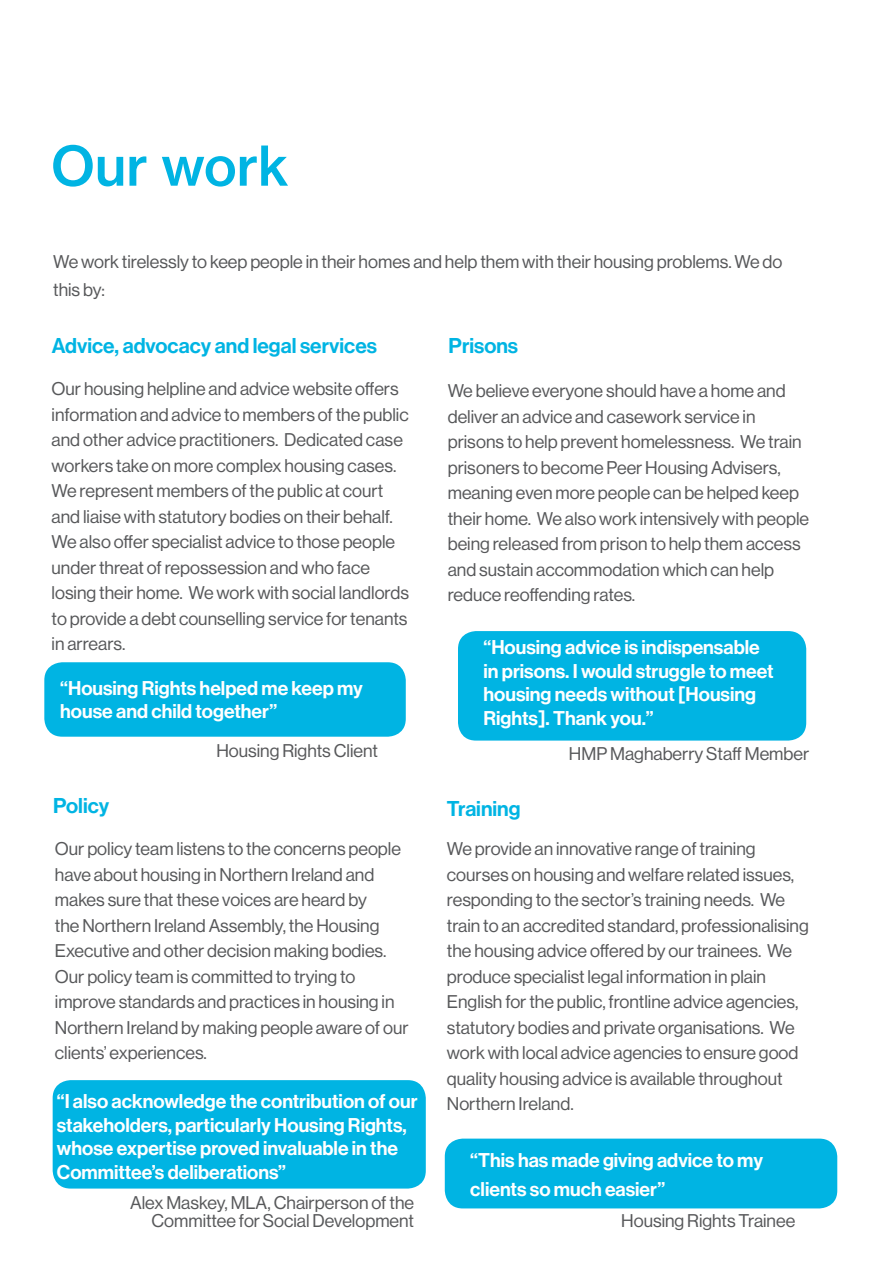
<style>
.page{position:relative;width:893px;height:1263px;background:#fff}
.page>*{position:absolute;margin:0;border:0;box-sizing:border-box;transform-origin:0 0}
.Title_main{font:54px "N Haas Grotesk TX Std 65 Md";color:#00b4e3}
.Sub_title{font:500 21px "Haas Grot Disp 65";color:#00b4e3}
.Sub_title-2{font:500 19.5px/23.4px "Haas Grot Disp 65";color:#fff}
.t1{font:18px/25.5px "Haas Grot Disp 55 Roman";color:#57585a}
</style>
<div class="page">
<div style="left:44px;top:662px;width:362px;height:75px;background:#00b4e3;border-radius:18px"></div>
<div style="left:53px;top:1080px;width:373px;height:108px;background:#00b4e3;border-radius:18px"></div>
<div style="left:445px;top:1138px;width:392px;height:70px;background:#00b4e3;border-radius:18px"></div>
<div style="left:458px;top:631px;width:348px;height:109px;background:#00b4e3;border-radius:18px"></div>
<p class="Title_main" style="left:51px;top:132px;width:239px">Our work</p>
<p class="t1" style="left:53px;top:247px;width:731px;line-height:28.5px">We work tirelessly to keep people in their homes and help them with their housing problems. We do this by:</p>
<p class="Sub_title" style="left:52px;top:333px;width:327px">Advice, advocacy and legal services</p>
<p class="Sub_title" style="left:449px;top:333px;width:71px">Prisons</p>
<p class="t1" style="left:52px;top:376px;width:359px">Our housing helpline and advice website offers information and advice to members of the public and other advice practitioners. Dedicated case workers take on more complex housing cases.<br>We represent members of the public at court and liaise with statutory bodies on their behalf.<br>We also offer specialist advice to those people under threat of repossession and who face losing their home. We work with social landlords to provide a debt counselling service for tenants in arrears.</p>
<p class="t1" style="left:448px;top:378px;width:363px">We believe everyone should have a home and deliver an advice and casework service in prisons to help prevent homelessness. We train prisoners to become Peer Housing Advisers, meaning even more people can be helped keep their home. We also work intensively with people being released from prison to help them access and sustain accommodation which can help reduce reoffending rates.</p>
<p class="Sub_title-2" style="left:484px;top:636px;width:292px">“Housing advice is indispensable in prisons. I would struggle to meet housing needs without [Housing<br>Rights]. Thank you.”</p>
<p class="Sub_title-2" style="left:60px;top:676px;width:304px">“Housing Rights helped me keep my house and child together”</p>
<p class="t1" style="left:216px;top:738px;width:163px">Housing Rights Client</p>
<p class="t1" style="left:569px;top:741px;width:242px">HMP Maghaberry Staff Member</p>
<p class="Sub_title" style="left:53px;top:793px;width:58px">Policy</p>
<p class="Sub_title" style="left:447px;top:796px;width:75px">Training</p>
<p class="t1" style="left:55px;top:836px;width:355px">Our policy team listens to the concerns people have about housing in Northern Ireland and makes sure that these voices are heard by<br>the Northern Ireland Assembly, the Housing Executive and other decision making bodies.<br>Our policy team is committed to trying to improve standards and practices in housing in Northern Ireland by making people aware of our clients’ experiences.</p>
<p class="Sub_title-2" style="left:57px;top:1090px;width:362px">“I also acknowledge the contribution of our stakeholders, particularly Housing Rights, whose expertise proved invaluable in the Committee’s deliberations”</p>
<p class="t1" style="left:130px;top:1194px;width:285px;line-height:18px;text-align:right">Alex Maskey, MLA, Chairperson of the<br>Committee for Social Development</p>
<p class="t1" style="left:447px;top:836px;width:363px">We provide an innovative range of training courses on housing and welfare related issues, responding to the sector’s training needs. We train to an accredited standard, professionalising the housing advice offered by our trainees. We produce specialist legal information in plain English for the public, frontline advice agencies, statutory bodies and private organisations. We work with local advice agencies to ensure good quality housing advice is available throughout Northern Ireland.</p>
<p class="Sub_title-2" style="left:470px;top:1147px;width:294px;line-height:28.5px">“This has made giving advice to my clients so much easier”</p>
<p class="t1" style="left:621px;top:1208px;width:176px">Housing Rights Trainee</p>
</div>
